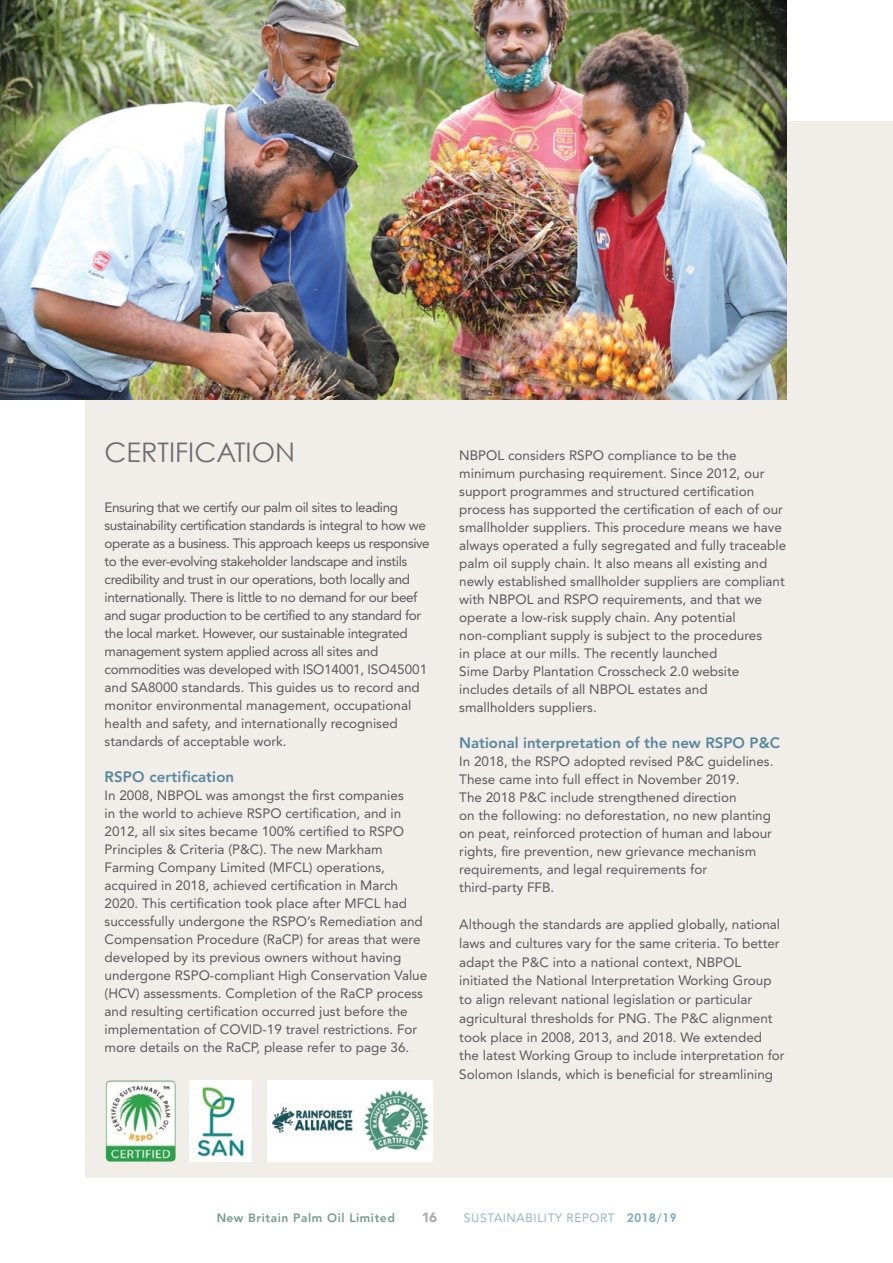
<style>
.page{position:relative;width:893px;height:1263px;background:#fff}
.page>*{position:absolute;margin:0;border:0;box-sizing:border-box;transform-origin:0 0}
.t1{font:27px "Century Gothic";color:#6d6e71}
.t2{font:800 15px "Avenir LT Std";color:#59879d}
.t3{font:13.5px/18px "Avenir LT Std";color:#58595b}
.t4{font:13.5px/18px "Avenir LT Std";letter-spacing:-.03em;color:#58595b}
.t5{font:900 13.5px "Avenir LT Std";color:#a7a9ac}
.t6{font:12px "Avenir LT Std";letter-spacing:.05em;color:#28758c}
.t7{font:800 12px "Avenir LT Std";letter-spacing:.05em;color:#125a40}
.s1{font-family:"Century Gothic";font-weight:700}
</style>
<div class="page">
<div style="left:85px;top:121px;width:808px;height:1057px;background:#f1eeea"></div>
<img style="left:0;top:0;width:787px;height:400px">
<img style="left:106px;top:1080px;width:70px;height:81px">
<img style="left:267px;top:1080px;width:165px;height:81px">
<div style="left:189px;top:1080px;width:63px;height:81px;background:#fff"></div>
<img style="left:197px;top:1086px;width:48px;height:71px">
<h1 class="t1" style="left:105px;top:435px;width:192px">CERTIFICATION</h1>
<p class="t4" style="left:105px;top:498px;width:327px">Ensuring that we certify our palm oil sites to leading sustainability certification standards is integral to how we operate as a business. This approach keeps us responsive to the ever-evolving stakeholder landscape and instils credibility and trust in our operations, both locally and internationally. There is little to no demand for our beef and sugar production to be certified to any standard for the local market. However, our sustainable integrated management system applied across all sites and commodities was developed with ISO14001, ISO45001 and SA8000 standards. This guides us to record and monitor environmental management, occupational health and safety, and internationally recognised standards of acceptable work.</p>
<p class="t2" style="left:105px;top:768px;width:131px">RSPO certification</p>
<p class="t3" style="left:105px;top:786px;width:324px">In 2008, NBPOL was amongst the first companies<br>in the world to achieve RSPO certification, and in 2012, all six sites became 100% certified to RSPO Principles &amp; Criteria (P&amp;C). The new Markham Farming Company Limited (MFCL) operations, acquired in 2018, achieved certification in March 2020. This certification took place after MFCL had successfully undergone the RSPO’s Remediation and Compensation Procedure (RaCP) for areas that were developed by its previous owners without having undergone RSPO-compliant High Conservation Value (HCV) assessments. Completion of the RaCP process and resulting certification occurred just before the implementation of COVID-19 travel restrictions. For more details on the RaCP, please refer to page 36.</p>
<p class="t3" style="left:459px;top:447px;width:328px">NBPOL considers RSPO compliance to be the minimum purchasing requirement. Since 2012, our support programmes and structured certification process has supported the certification of each of our smallholder suppliers. This procedure means we have always operated a fully segregated and fully traceable palm oil supply chain. It also means all existing and newly established smallholder suppliers are compliant with NBPOL and RSPO requirements, and that we operate a low-risk supply chain. Any potential non-compliant supply is subject to the procedures<br>in place at our mills. The recently launched<br>Sime Darby Plantation Crosscheck 2.0 website includes details of all NBPOL estates and smallholders suppliers.</p>
<p class="t2" style="left:459px;top:734px;width:322px">National interpretation of the new RSPO P&amp;C</p>
<p class="t3" style="left:459px;top:753px;width:316px">In 2018, the RSPO adopted revised P&amp;C guidelines.<br>These came into full effect in November 2019.<br>The 2018 P&amp;C include strengthened direction<br>on the following: no deforestation, no new planting on peat, reinforced protection of human and labour rights, fire prevention, new grievance mechanism requirements, and legal requirements for third-party FFB.</p>
<p class="t3" style="left:459px;top:915px;width:327px;line-height:18.8px">Although the standards are applied globally, national laws and cultures vary for the same criteria. To better adapt the P&amp;C into a national context, NBPOL initiated the National Interpretation Working Group to align relevant national legislation or particular agricultural thresholds for PNG. The P&amp;C alignment took place in 2008, 2013, and 2018. We extended the latest Working Group to include interpretation for Solomon Islands, which is beneficial for streamlining</p>
<p class="t7" style="left:216px;top:1210px;width:180px">New Britain Palm Oil Limited</p>
<p class="t5" style="left:422px;top:1209px;width:17px">16</p>
<p class="t6" style="left:464px;top:1210px;width:214px">SUSTAINABILITY REPORT <span class="s1">2018/19</span></p>
</div>
